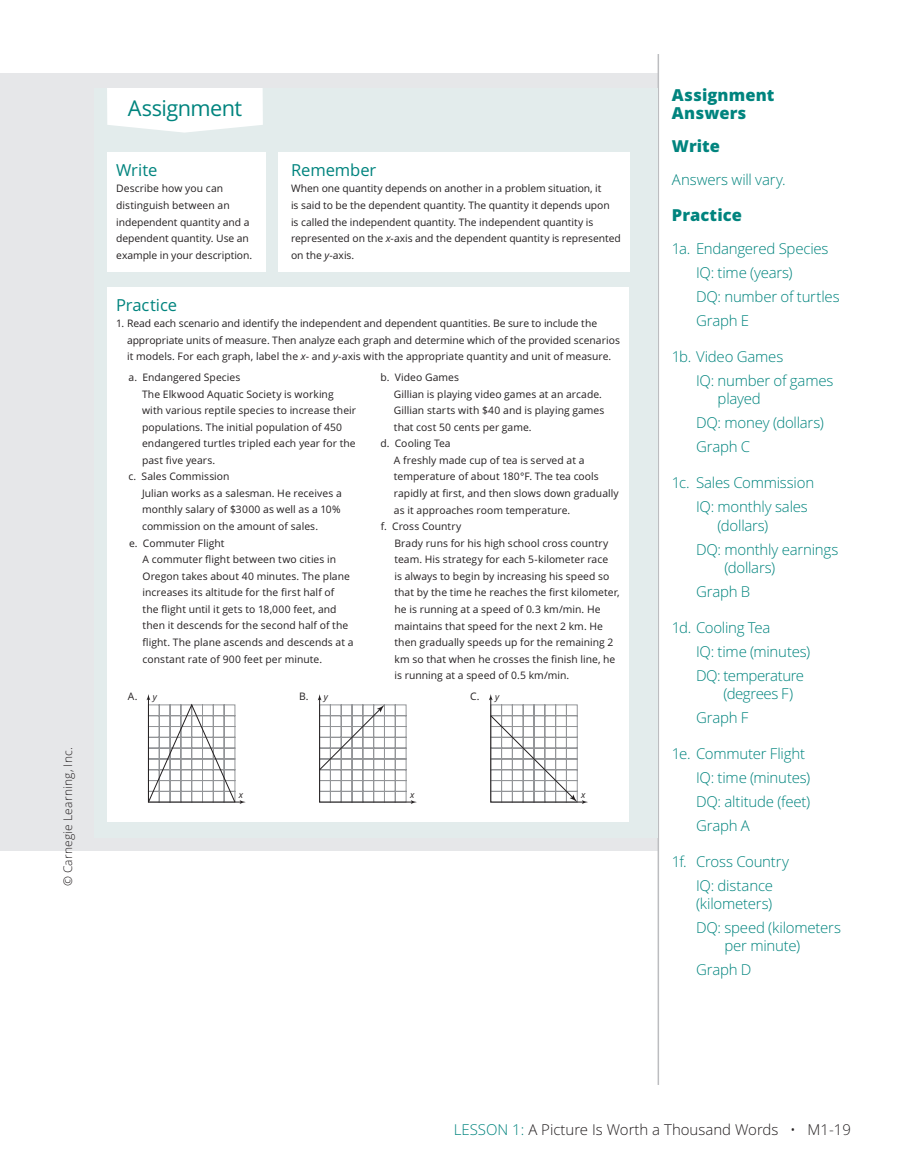
<style>
.page{position:relative;width:905px;height:1175px;background:#fff}
.page>*{position:absolute;margin:0;border:0;box-sizing:border-box;transform-origin:0 0}
.t1{font:21.75px "Open Sans";letter-spacing:-.025em;color:#00847e}
.t2{font:800 16.5px/18px "Open Sans";letter-spacing:.005em;color:#00847e}
.t3{font:16.5px "Open Sans";letter-spacing:-.005em;color:#00847e}
.t4{font:300 15px/24px "Open Sans";letter-spacing:-.015em;color:#00847e}
.t5{font:300 15px "Open Sans";color:#231f20}
.t6{font:300 12px "Open Sans";letter-spacing:.015em;color:#231f20}
.t7{font:10.35px/16.5px "Open Sans";letter-spacing:.005em;color:#231f20}
.t8{font:italic 9px "Open Sans";color:#231f20}
.s1{font-style:italic}
.s2{color:#00847e}
</style>
<div class="page">
<div style="left:0;top:73px;width:658px;height:777px;background:#e6e7e9"></div>
<hr style="left:657px;top:54px;width:2px;height:1030px;background:#bcbdc0">
<div style="left:94px;top:89px;width:563px;height:749px;background:#e3ecec"></div>
<svg style="left:107px;top:89px;width:156px;height:44px;background:#fcfdfd"></svg>
<div style="left:107px;top:152px;width:159px;height:119px;background:#fff"></div>
<div style="left:278px;top:152px;width:351px;height:119px;background:#fff"></div>
<div style="left:107px;top:287px;width:521px;height:534px;background:#fff"></div>
<svg style="left:147px;top:694px;width:99px;height:110px"></svg>
<svg style="left:318px;top:694px;width:99px;height:110px"></svg>
<svg style="left:489px;top:694px;width:99px;height:110px"></svg>
<p class="t6" style="left:63px;top:886px;width:141px;rotate:-90deg">© Carnegie Learning, Inc.</p>
<p class="t1" style="left:128px;top:100px;width:116px">Assignment</p>
<p class="t3" style="left:291px;top:163px;width:87px">Remember</p>
<p class="t7" style="left:291px;top:181px;width:331px">When one quantity depends on another in a problem situation, it<br>is said to be the dependent quantity. The quantity it depends upon<br>is called the independent quantity. The independent quantity is represented on the <span class="s1">x</span>-axis and the dependent quantity is represented on the <span class="s1">y</span>-axis.</p>
<p class="t3" style="left:116px;top:163px;width:43px">Write</p>
<p class="t7" style="left:116px;top:181px;width:137px">Describe how you can distinguish between an independent quantity and a dependent quantity. Use an example in your description.</p>
<p class="t3" style="left:116px;top:298px;width:62px">Practice</p>
<p class="t7" style="left:127px;top:316px;width:494px;text-indent:-11px">1. Read each scenario and identify the independent and dependent quantities. Be sure to include the appropriate units of measure. Then analyze each graph and determine which of the provided scenarios it models. For each graph, label the <span class="s1">x</span>- and <span class="s1">y</span>-axis with the appropriate quantity and unit of measure.</p>
<p class="t7" style="left:129px;top:370px;width:113px">a. Endangered Species</p>
<p class="t7" style="left:142px;top:387px;width:193px">The Elkwood Aquatic Society is working</p>
<p class="t7" style="left:142px;top:403px;width:215px">with various reptile species to increase their</p>
<p class="t7" style="left:142px;top:420px;width:202px">populations. The initial population of 450</p>
<p class="t7" style="left:142px;top:436px;width:215px">endangered turtles tripled each year for the</p>
<p class="t7" style="left:142px;top:453px;width:75px">past five years.</p>
<p class="t7" style="left:129px;top:469px;width:102px">c. Sales Commission</p>
<p class="t7" style="left:142px;top:486px;width:201px">Julian works as a salesman. He receives a</p>
<p class="t7" style="left:142px;top:502px;width:200px">monthly salary of $3000 as well as a 10%</p>
<p class="t7" style="left:142px;top:519px;width:177px">commission on the amount of sales.</p>
<p class="t7" style="left:380px;top:370px;width:80px">b. Video Games</p>
<p class="t7" style="left:394px;top:387px;width:210px">Gillian is playing video games at an arcade.</p>
<p class="t7" style="left:394px;top:403px;width:212px">Gillian starts with $40 and is playing games</p>
<p class="t7" style="left:394px;top:420px;width:139px">that cost 50 cents per game.</p>
<p class="t7" style="left:380px;top:436px;width:72px">d. Cooling Tea</p>
<p class="t7" style="left:394px;top:453px;width:192px">A freshly made cup of tea is served at a</p>
<p class="t7" style="left:394px;top:469px;width:206px">temperature of about 180°F. The tea cools</p>
<p class="t7" style="left:394px;top:486px;width:226px">rapidly at first, and then slows down gradually</p>
<p class="t7" style="left:394px;top:502px;width:178px">as it approaches room temperature.</p>
<p class="t7" style="left:394px;top:519px;width:227px;text-indent:-13px">f. Cross Country<br>Brady runs for his high school cross country team. His strategy for each 5-kilometer race<br>is always to begin by increasing his speed so that by the time he reaches the first kilometer, he is running at a speed of 0.3 km/min. He maintains that speed for the next 2 km. He then gradually speeds up for the remaining 2 km so that when he crosses the finish line, he is running at a speed of 0.5 km/min.</p>
<p class="t7" style="left:142px;top:535px;width:212px;text-indent:-13px">e. Commuter Flight<br>A commuter flight between two cities in Oregon takes about 40 minutes. The plane increases its altitude for the first half of<br>the flight until it gets to 18,000 feet, and then it descends for the second half of the flight. The plane ascends and descends at a constant rate of 900 feet per minute.</p>
<p class="t7" style="left:128px;top:689px;width:11px">A.</p>
<p class="t8" style="left:153px;top:691px;width:6px">y</p>
<p class="t7" style="left:299px;top:689px;width:11px">B.</p>
<p class="t8" style="left:324px;top:691px;width:6px">y</p>
<p class="t7" style="left:470px;top:689px;width:11px">C.</p>
<p class="t8" style="left:495px;top:691px;width:6px">y</p>
<p class="t8" style="left:239px;top:790px;width:6px">x</p>
<p class="t8" style="left:410px;top:790px;width:6px">x</p>
<p class="t8" style="left:581px;top:790px;width:6px">x</p>
<p class="t2" style="left:672px;top:88px;width:104px">Assignment<br>Answers</p>
<p class="t2" style="left:672px;top:139px;width:50px">Write</p>
<p class="t4" style="left:672px;top:169px;width:115px">Answers will vary.</p>
<p class="t2" style="left:672px;top:208px;width:71px">Practice</p>
<p class="t4" style="left:696px;top:238px;width:145px;text-indent:-24px">1a. Endangered Species<br>IQ: time (years)<br>DQ: number of turtles<br>Graph E</p>
<p class="t4" style="left:696px;top:346px;width:139px;text-indent:-24px">1b. Video Games<br>IQ: number of games</p>
<p class="t4" style="left:696px;top:388px;width:129px;text-indent:22px">played<br>DQ: money (dollars)<br>Graph C</p>
<p class="t4" style="left:696px;top:472px;width:120px;text-indent:-24px">1c. Sales Commission<br>IQ: monthly sales</p>
<p class="t4" style="left:696px;top:514px;width:144px;text-indent:22px">(dollars)<br>DQ: monthly earnings</p>
<p class="t4" style="left:696px;top:556px;width:81px;text-indent:28px">(dollars)<br>Graph B</p>
<p class="t4" style="left:696px;top:616px;width:116px;text-indent:-24px">1d. Cooling Tea<br>IQ: time (minutes)<br>DQ: temperature</p>
<p class="t4" style="left:696px;top:682px;width:99px;text-indent:28px">(degrees F)<br>Graph F</p>
<p class="t4" style="left:696px;top:742px;width:116px;text-indent:-24px">1e. Commuter Flight<br>IQ: time (minutes)<br>DQ: altitude (feet)<br>Graph A</p>
<p class="t4" style="left:672px;top:850px;width:119px;text-align:center">1f. Cross Country<br>IQ: distance</p>
<p class="t4" style="left:696px;top:892px;width:147px">(kilometers)<br>DQ: speed (kilometers</p>
<p class="t4" style="left:696px;top:934px;width:106px;text-indent:28px">per minute)<br>Graph D</p>
<p class="t5" style="left:454px;top:1123px;width:399px"><span class="s2">LESSON 1:</span> A Picture Is Worth a Thousand Words • M1-19</p>
</div>
